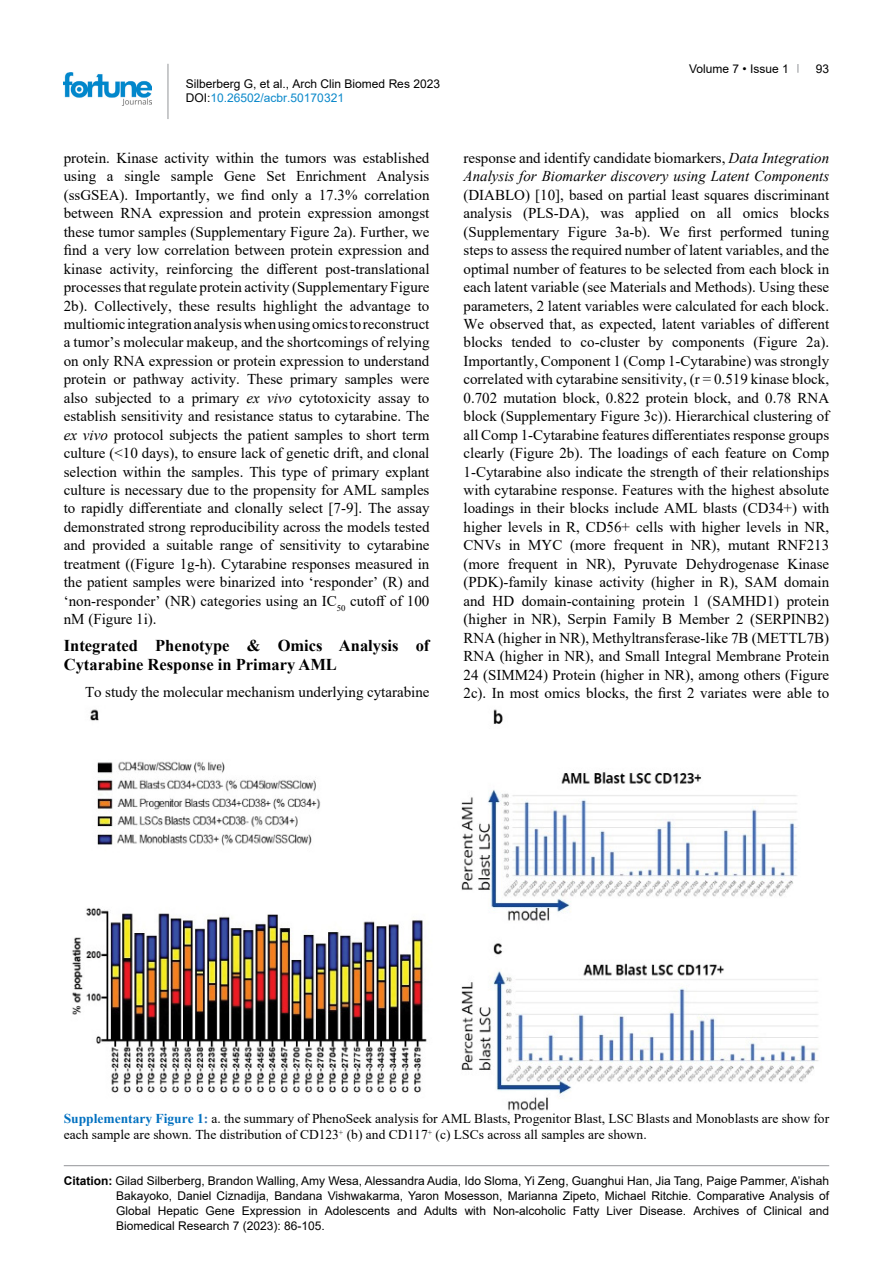
<style>
.page{position:relative;width:893px;height:1263px;background:#fff}
.page>*{position:absolute;margin:0;border:0;box-sizing:border-box;transform-origin:0 0}
.t1{font:700 16.5px/18.8px "Times New Roman";color:#000}
.t2{font:15px/18.5px "Times New Roman";color:#000;text-align:justify}
.t3{font:italic 15px/18.5px "Times New Roman";color:#000}
.t4{font:13.5px/16.5px "Times New Roman";color:#000}
.t5{font:12px/15px "Arial";color:#000}
.s1{color:#0a88ca}
.s2{font-style:italic}
.s3{font-style:normal}
.s4{font-weight:700;color:#0070c0}
.s5{font-weight:700;color:#2e74b5}
.s6{font-weight:700}
</style>
<div class="page">
<hr style="left:168px;top:64px;width:1px;height:55px;background:#939598">
<img style="left:64px;top:72px;width:88px;height:33px">
<hr style="left:64px;top:1165px;width:765px;height:1px;background:#939598">
<svg style="left:72px;top:709px;width:747px;height:402px"></svg>
<p class="t5" style="left:186px;top:76px;width:256px;line-height:14.4px">Silberberg G, et al., Arch Clin Biomed Res 2023<br>DOI:<span class="s1">10.26502/acbr.50170321</span></p>
<p class="t2" style="left:64px;top:148px;width:367px">protein. Kinase activity within the tumors was established using a single sample Gene Set Enrichment Analysis (ssGSEA). Importantly, we find only a 17.3% correlation between RNA expression and protein expression amongst these tumor samples (Supplementary Figure 2a). Further, we find a very low correlation between protein expression and kinase activity, reinforcing the different post-translational processes that regulate protein activity (Supplementary Figure 2b). Collectively, these results highlight the advantage to multiomic integration analysis when using omics to reconstruct a tumor’s molecular makeup, and the shortcomings of relying on only RNA expression or protein expression to understand protein or pathway activity. These primary samples were also subjected to a primary <span class="s2">ex vivo</span> cytotoxicity assay to establish sensitivity and resistance status to cytarabine. The <span class="s2">ex vivo</span> protocol subjects the patient samples to short term culture (&lt;10 days), to ensure lack of genetic drift, and clonal selection within the samples. This type of primary explant culture is necessary due to the propensity for AML samples to rapidly differentiate and clonally select [7-9]. The assay demonstrated strong reproducibility across the models tested and provided a suitable range of sensitivity to cytarabine treatment ((Figure 1g-h). Cytarabine responses measured in the patient samples were binarized into ‘responder’ (R) and ‘non-responder’ (NR) categories using an IC<sub>50</sub> cutoff of 100 nM (Figure 1i).</p>
<p class="t1" style="left:64px;top:636px;width:367px">Integrated Phenotype &amp; Omics Analysis of<br>Cytarabine Response in Primary AML</p>
<p class="t2" style="left:85px;top:682px;width:346px">To study the molecular mechanism underlying cytarabine</p>
<p class="t5" style="left:689px;top:61px;width:101px">Volume 7 • Issue 1</p>
<p class="t5" style="left:816px;top:61px;width:15px">93</p>
<p class="t3" style="left:463px;top:148px;width:367px"><span class="s3">response and identify candidate biomarkers,</span> Data Integration<br>Analysis for Biomarker discovery using Latent Components</p>
<p class="t2" style="left:463px;top:185px;width:367px">(DIABLO) [10], based on partial least squares discriminant analysis (PLS-DA), was applied on all omics blocks (Supplementary Figure 3a-b). We first performed tuning steps to assess the required number of latent variables, and the optimal number of features to be selected from each block in each latent variable (see Materials and Methods). Using these parameters, 2 latent variables were calculated for each block.<br>We observed that, as expected, latent variables of different blocks tended to co-cluster by components (Figure 2a).<br>Importantly, Component 1 (Comp 1-Cytarabine) was strongly correlated with cytarabine sensitivity, (r = 0.519 kinase block, 0.702 mutation block, 0.822 protein block, and 0.78 RNA block (Supplementary Figure 3c)). Hierarchical clustering of all Comp 1-Cytarabine features differentiates response groups clearly (Figure 2b). The loadings of each feature on Comp 1-Cytarabine also indicate the strength of their relationships with cytarabine response. Features with the highest absolute loadings in their blocks include AML blasts (CD34+) with higher levels in R, CD56+ cells with higher levels in NR, CNVs in MYC (more frequent in NR), mutant RNF213 (more frequent in NR), Pyruvate Dehydrogenase Kinase (PDK)-family kinase activity (higher in R), SAM domain and HD domain-containing protein 1 (SAMHD1) protein (higher in NR), Serpin Family B Member 2 (SERPINB2)<br>RNA (higher in NR), Methyltransferase-like 7B (METTL7B)<br>RNA (higher in NR), and Small Integral Membrane Protein 24 (SIMM24) Protein (higher in NR), among others (Figure 2c). In most omics blocks, the first 2 variates were able to</p>
<p class="t4" style="left:64px;top:1109px;width:767px"><span class="s4">Supplementary Figure 1</span><span class="s5">:</span> a. the summary of PhenoSeek analysis for AML Blasts, Progenitor Blast, LSC Blasts and Monoblasts are show for each sample are shown. The distribution of CD123<sup>+</sup> (b) and CD117<sup>+</sup> (c) LSCs across all samples are shown.</p>
<p class="t5" style="left:116px;top:1173px;width:715px;text-align:justify;text-indent:-52px"><span class="s6">Citation:</span> Gilad Silberberg, Brandon Walling, Amy Wesa, Alessandra Audia, Ido Sloma, Yi Zeng, Guanghui Han, Jia Tang, Paige Pammer, A’ishah Bakayoko, Daniel Ciznadija, Bandana Vishwakarma, Yaron Mosesson, Marianna Zipeto, Michael Ritchie. Comparative Analysis of Global Hepatic Gene Expression in Adolescents and Adults with Non-alcoholic Fatty Liver Disease. Archives of Clinical and Biomedical Research 7 (2023): 86-105.</p>
</div>
